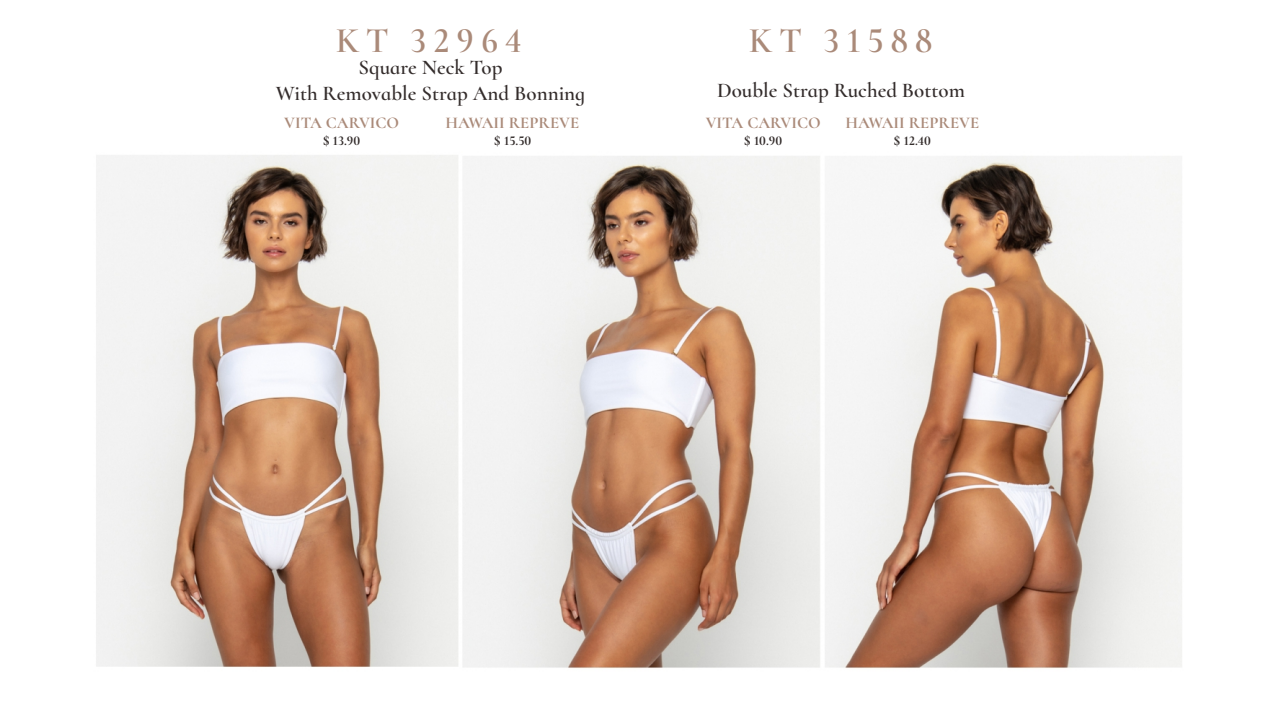
<style>
.page{position:relative;width:1276px;height:702px;background:#fff}
.page>*{position:absolute;margin:0;border:0;box-sizing:border-box;transform-origin:0 0}
.t1{font:600 36px "Cormorant Infant";letter-spacing:.185em;color:#aa8a79}
.t2{font:600 21px/25.7px "Cormorant Infant";color:#332c2b;text-align:center}
.t3{font:700 16.5px "Cormorant Infant";color:#aa8a79}
.t4{font:700 13.5px "Cormorant Infant";color:#332c2b}
</style>
<div class="page">
<img style="left:96px;top:155px;width:1086px;height:514px">
<h1 class="t1" style="left:336px;top:18px;width:188px">KT 32964</h1>
<p class="t2" style="left:276px;top:55px;width:311px">Square Neck Top<br>With Removable Strap And Bonning</p>
<p class="t3" style="left:284px;top:112px;width:117px">VITA CARVICO</p>
<p class="t4" style="left:323px;top:132px;width:39px">$ 13.90</p>
<p class="t3" style="left:445px;top:112px;width:135px">HAWAII REPREVE</p>
<p class="t4" style="left:494px;top:132px;width:39px">$ 15.50</p>
<h1 class="t1" style="left:749px;top:19px;width:185px">KT 31588</h1>
<p class="t2" style="left:717px;top:78px;width:249px">Double Strap Ruched Bottom</p>
<p class="t3" style="left:705px;top:112px;width:117px">VITA CARVICO</p>
<p class="t3" style="left:845px;top:112px;width:135px">HAWAII REPREVE</p>
<p class="t4" style="left:744px;top:132px;width:40px">$ 10.90</p>
<p class="t4" style="left:893px;top:132px;width:39px">$ 12.40</p>
</div>
